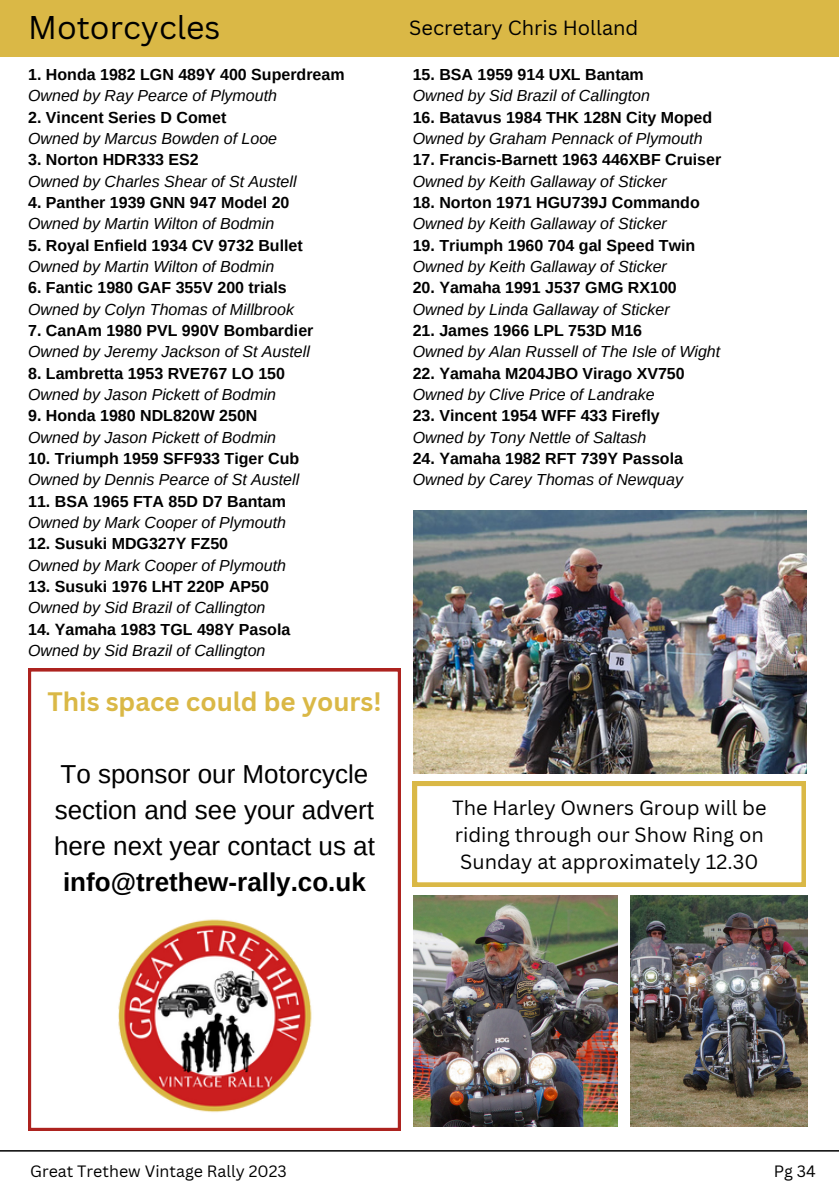
<style>
.page{position:relative;width:839px;height:1191px;background:#fff}
.page>*{position:absolute;margin:0;border:0;box-sizing:border-box;transform-origin:0 0}
.t1{font:32px "Canva Sans";color:#000}
.t2{font:26px/36px "Arimo";color:#000;text-align:center}
.t3{font:700 26px "Canva Sans";color:#dab846}
.t4{font:20px/27px "Canva Sans";color:#000}
.t5{font:italic 16px "Arimo";color:#000}
.t6{font:700 16px "Arimo";color:#000}
.t7{font:16px "Canva Sans";color:#000}
.s1{font-weight:700}
</style>
<div class="page">
<div style="left:0;top:0;width:838px;height:57px;background:#dab846"></div>
<svg style="left:412px;top:782px;width:393px;height:105px"></svg>
<svg style="left:28px;top:669px;width:372px;height:462px"></svg>
<hr style="left:0;top:1150px;width:838px;height:2px;background:#000">
<img style="left:112px;top:916px;width:205px;height:202px">
<img style="left:413px;top:511px;width:393px;height:262px">
<img style="left:413px;top:896px;width:204px;height:231px">
<img style="left:630px;top:896px;width:177px;height:231px">
<p class="t1" style="left:28px;top:5px;width:194px">Motorcycles</p>
<p class="t4" style="left:409px;top:14px;width:230px">Secretary Chris Holland</p>
<p class="t6" style="left:28px;top:65px;width:318px">1. Honda 1982 LGN 489Y 400 Superdream</p>
<p class="t5" style="left:28px;top:87px;width:250px">Owned by Ray Pearce of Plymouth</p>
<p class="t6" style="left:28px;top:108px;width:200px">2. Vincent Series D Comet</p>
<p class="t5" style="left:28px;top:129px;width:250px">Owned by Marcus Bowden of Looe</p>
<p class="t6" style="left:28px;top:151px;width:172px">3. Norton HDR333 ES2</p>
<p class="t5" style="left:28px;top:172px;width:270px">Owned by Charles Shear of St Austell</p>
<p class="t6" style="left:28px;top:193px;width:263px">4. Panther 1939 GNN 947 Model 20</p>
<p class="t5" style="left:28px;top:215px;width:248px">Owned by Martin Wilton of Bodmin</p>
<p class="t6" style="left:28px;top:236px;width:276px">5. Royal Enfield 1934 CV 9732 Bullet</p>
<p class="t5" style="left:28px;top:257px;width:248px">Owned by Martin Wilton of Bodmin</p>
<p class="t6" style="left:28px;top:279px;width:260px">6. Fantic 1980 GAF 355V 200 trials</p>
<p class="t5" style="left:28px;top:300px;width:267px">Owned by Colyn Thomas of Millbrook</p>
<p class="t6" style="left:28px;top:321px;width:287px">7. CanAm 1980 PVL 990V Bombardier</p>
<p class="t5" style="left:28px;top:343px;width:283px">Owned by Jeremy Jackson of St Austell</p>
<p class="t6" style="left:28px;top:364px;width:258px">8. Lambretta 1953 RVE767 LO 150</p>
<p class="t5" style="left:28px;top:385px;width:249px">Owned by Jason Pickett of Bodmin</p>
<p class="t6" style="left:28px;top:407px;width:231px">9. Honda 1980 NDL820W 250N</p>
<p class="t5" style="left:28px;top:428px;width:249px">Owned by Jason Pickett of Bodmin</p>
<p class="t6" style="left:28px;top:449px;width:272px">10. Triumph 1959 SFF933 Tiger Cub</p>
<p class="t5" style="left:28px;top:471px;width:273px">Owned by Dennis Pearce of St Austell</p>
<p class="t6" style="left:28px;top:492px;width:259px">11. BSA 1965 FTA 85D D7 Bantam</p>
<h2 class="t5" style="left:28px;top:513px;width:259px">Owned by Mark Cooper of Plymouth</h2>
<h3 class="t6" style="left:28px;top:535px;width:201px">12. Susuki MDG327Y FZ50</h3>
<p class="t5" style="left:28px;top:556px;width:259px">Owned by Mark Cooper of Plymouth</p>
<p class="t6" style="left:28px;top:577px;width:242px">13. Susuki 1976 LHT 220P AP50</p>
<p class="t5" style="left:28px;top:599px;width:239px">Owned by Sid Brazil of Callington</p>
<p class="t6" style="left:28px;top:620px;width:264px">14. Yamaha 1983 TGL 498Y Pasola</p>
<p class="t5" style="left:28px;top:641px;width:239px">Owned by Sid Brazil of Callington</p>
<p class="t6" style="left:412px;top:65px;width:233px">15. BSA 1959 914 UXL Bantam</p>
<p class="t5" style="left:412px;top:87px;width:239px">Owned by Sid Brazil of Callington</p>
<p class="t6" style="left:412px;top:108px;width:301px">16. Batavus 1984 THK 128N City Moped</p>
<p class="t5" style="left:412px;top:129px;width:291px">Owned by Graham Pennack of Plymouth</p>
<p class="t6" style="left:412px;top:151px;width:310px">17. Francis-Barnett 1963 446XBF Cruiser</p>
<p class="t5" style="left:412px;top:172px;width:256px">Owned by Keith Gallaway of Sticker</p>
<p class="t6" style="left:412px;top:193px;width:288px">18. Norton 1971 HGU739J Commando</p>
<p class="t5" style="left:412px;top:215px;width:256px">Owned by Keith Gallaway of Sticker</p>
<p class="t6" style="left:412px;top:236px;width:284px">19. Triumph 1960 704 gal Speed Twin</p>
<p class="t5" style="left:412px;top:257px;width:256px">Owned by Keith Gallaway of Sticker</p>
<p class="t6" style="left:412px;top:279px;width:265px">20. Yamaha 1991 J537 GMG RX100</p>
<p class="t5" style="left:412px;top:300px;width:258px">Owned by Linda Gallaway of Sticker</p>
<p class="t6" style="left:412px;top:321px;width:231px">21. James 1966 LPL 753D M16</p>
<p class="t5" style="left:412px;top:343px;width:309px">Owned by Alan Russell of The Isle of Wight</p>
<p class="t6" style="left:412px;top:364px;width:273px">22. Yamaha M204JBO Virago XV750</p>
<p class="t5" style="left:412px;top:385px;width:243px">Owned by Clive Price of Landrake</p>
<p class="t6" style="left:412px;top:407px;width:248px">23. Vincent 1954 WFF 433 Firefly</p>
<h4 class="t5" style="left:412px;top:428px;width:235px">Owned by Tony Nettle of Saltash</h4>
<p class="t6" style="left:412px;top:449px;width:272px">24. Yamaha 1982 RFT 739Y Passola</p>
<p class="t5" style="left:412px;top:471px;width:272px">Owned by Carey Thomas of Newquay</p>
<p class="t3" style="left:47px;top:683px;width:336px">This space could be yours!</p>
<p class="t2" style="left:54px;top:756px;width:322px">To sponsor our Motorcycle section and see your advert here next year contact us at <span class="s1">info@trethew-rally.co.uk</span></p>
<h1 class="t4" style="left:452px;top:793px;width:316px">The Harley Owners Group will be riding through our Show Ring on<br>Sunday at approximately 12.30</h1>
<p class="t7" style="left:30px;top:1160px;width:258px">Great Trethew Vintage Rally 2023</p>
<p class="t7" style="left:773px;top:1160px;width:44px">Pg 34</p>
</div>
